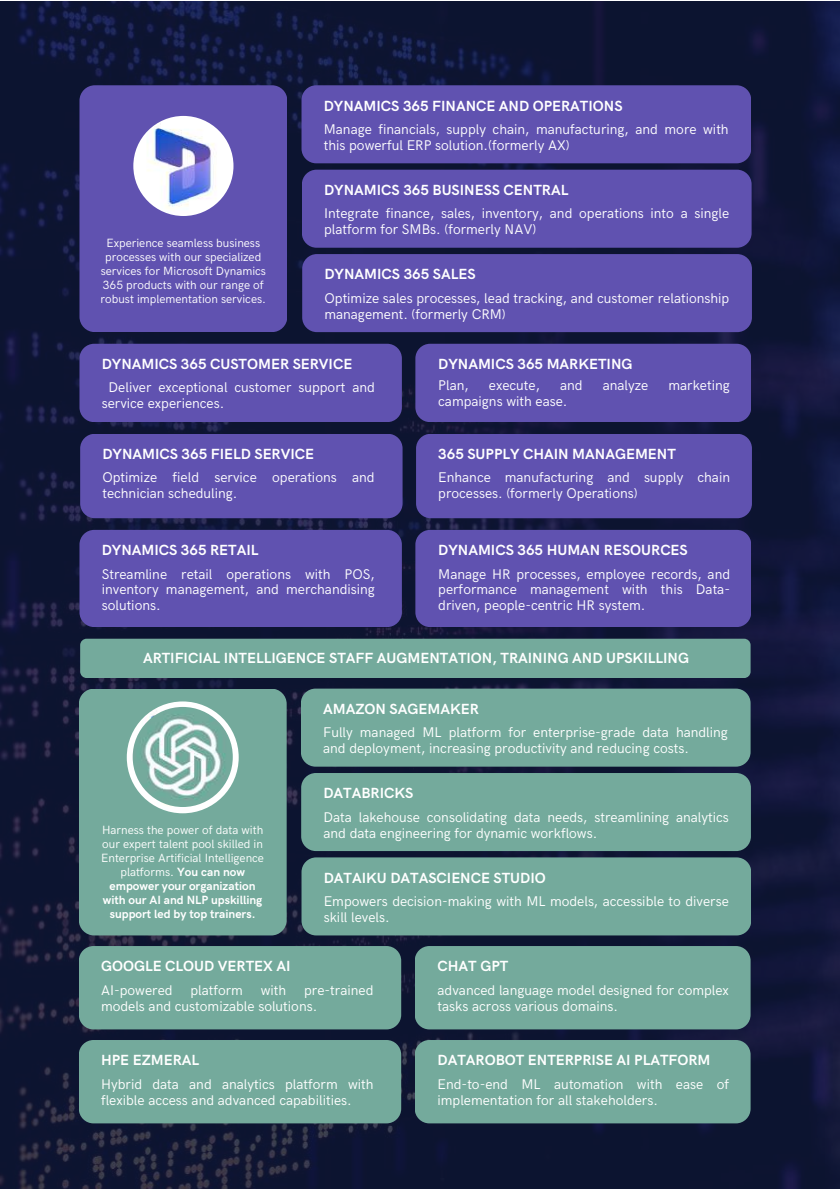
<style>
.page{position:relative;width:840px;height:1191px;background:#fff}
.page>*{position:absolute;margin:0;border:0;box-sizing:border-box;transform-origin:0 0}
.t1{font:700 14.8px "HK Grotesk";color:#fff}
.t2{font:14px/15.8px "HK Grotesk";color:#fff}
.t3{font:12px/14px "HK Grotesk";color:#fff;text-align:center}
.s1{font-weight:700}
</style>
<div class="page">
<img style="left:0;top:1px;width:839px;height:1187px">
<div style="left:79px;top:85px;width:208px;height:247px;background:#6052b0;border-radius:15px"></div>
<img style="left:133px;top:116px;width:100px;height:100px;border-radius:50%">
<div style="left:301px;top:85px;width:449px;height:78px;background:#6052b0;border-radius:15px"></div>
<div style="left:302px;top:170px;width:449px;height:78px;background:#6052b0;border-radius:15px"></div>
<div style="left:302px;top:254px;width:449px;height:78px;background:#6052b0;border-radius:15px"></div>
<div style="left:79px;top:344px;width:322px;height:78px;background:#6052b0;border-radius:15px"></div>
<div style="left:415px;top:344px;width:335px;height:78px;background:#6052b0;border-radius:15px"></div>
<div style="left:80px;top:434px;width:322px;height:84px;background:#6052b0;border-radius:15px"></div>
<div style="left:416px;top:434px;width:335px;height:84px;background:#6052b0;border-radius:15px"></div>
<div style="left:79px;top:530px;width:322px;height:97px;background:#6052b0;border-radius:15px"></div>
<div style="left:415px;top:530px;width:335px;height:97px;background:#6052b0;border-radius:15px"></div>
<div style="left:79px;top:688px;width:207px;height:247px;background:#74aa9c;border-radius:15px"></div>
<img style="left:127px;top:701px;width:111px;height:112px;border-radius:50%">
<img style="left:133px;top:707px;width:100px;height:100px;border-radius:50%">
<div style="left:301px;top:688px;width:449px;height:78px;background:#74aa9c;border-radius:15px"></div>
<div style="left:301px;top:773px;width:449px;height:78px;background:#74aa9c;border-radius:15px"></div>
<div style="left:301px;top:857px;width:449px;height:78px;background:#74aa9c;border-radius:15px"></div>
<div style="left:79px;top:946px;width:322px;height:83px;background:#74aa9c;border-radius:15px"></div>
<div style="left:414px;top:946px;width:336px;height:83px;background:#74aa9c;border-radius:15px"></div>
<div style="left:79px;top:1040px;width:322px;height:83px;background:#74aa9c;border-radius:15px"></div>
<div style="left:414px;top:1040px;width:336px;height:83px;background:#74aa9c;border-radius:15px"></div>
<div style="left:80px;top:638px;width:670px;height:40px;background:#74aa9c;border-radius:6px"></div>
<p class="t1" style="left:323px;top:97px;width:300px">DYNAMICS 365 FINANCE AND OPERATIONS</p>
<p class="t2" style="left:323px;top:122px;width:406px">Manage financials, supply chain, manufacturing, and more with this powerful ERP solution.(formerly AX)</p>
<p class="t1" style="left:324px;top:182px;width:245px">DYNAMICS 365 BUSINESS CENTRAL</p>
<p class="t2" style="left:324px;top:206px;width:406px">Integrate finance, sales, inventory, and operations into a single platform for SMBs. (formerly NAV)</p>
<p class="t1" style="left:324px;top:266px;width:152px">DYNAMICS 365 SALES</p>
<p class="t2" style="left:324px;top:291px;width:406px">Optimize sales processes, lead tracking, and customer relationship management. (formerly CRM)</p>
<p class="t1" style="left:102px;top:356px;width:252px">DYNAMICS 365 CUSTOMER SERVICE</p>
<p class="t2" style="left:102px;top:380px;width:274px;text-indent:7px">Deliver exceptional customer support and service experiences.</p>
<p class="t3" style="left:100px;top:236px;width:167px">Experience seamless business processes with our specialized services for Microsoft Dynamics<br>365 products with our range of robust implementation services.</p>
<p class="t1" style="left:438px;top:356px;width:196px">DYNAMICS 365 MARKETING</p>
<p class="t2" style="left:438px;top:378px;width:32px">Plan,</p>
<p class="t2" style="left:488px;top:378px;width:53px">execute,</p>
<p class="t2" style="left:559px;top:378px;width:24px">and</p>
<p class="t2" style="left:602px;top:378px;width:47px">analyze</p>
<p class="t2" style="left:668px;top:378px;width:63px">marketing</p>
<p class="t2" style="left:438px;top:394px;width:131px">campaigns with ease.</p>
<p class="t1" style="left:102px;top:446px;width:213px">DYNAMICS 365 FIELD SERVICE</p>
<p class="t2" style="left:102px;top:470px;width:273px">Optimize field service operations and technician scheduling.</p>
<p class="t1" style="left:102px;top:542px;width:158px">DYNAMICS 365 RETAIL</p>
<p class="t2" style="left:102px;top:566px;width:274px;text-align:justify">Streamline retail operations with POS, inventory management, and merchandising solutions.</p>
<p class="t1" style="left:438px;top:446px;width:239px">365 SUPPLY CHAIN MANAGEMENT</p>
<p class="t2" style="left:438px;top:470px;width:293px">Enhance manufacturing and supply chain processes. (formerly Operations)</p>
<p class="t1" style="left:438px;top:542px;width:251px">DYNAMICS 365 HUMAN RESOURCES</p>
<p class="t2" style="left:438px;top:566px;width:293px;text-align:justify">Manage HR processes, employee records, and performance management with this Data&shy;driven, people-centric HR system.</p>
<p class="t1" style="left:143px;top:650px;width:547px">ARTIFICIAL INTELLIGENCE STAFF AUGMENTATION, TRAINING AND UPSKILLING</p>
<p class="t3" style="left:101px;top:823px;width:164px">Harness the power of data with our expert talent pool skilled in<br>Enterprise Artificial Intelligence platforms. <span class="s1">You can now empower your organization with our AI and NLP upskilling support led by top trainers.</span></p>
<p class="t1" style="left:323px;top:700px;width:157px">AMAZON SAGEMAKER</p>
<p class="t2" style="left:323px;top:725px;width:406px">Fully managed ML platform for enterprise-grade data handling and deployment, increasing productivity and reducing costs.</p>
<p class="t1" style="left:323px;top:785px;width:91px">DATABRICKS</p>
<p class="t2" style="left:323px;top:809px;width:406px">Data lakehouse consolidating data needs, streamlining analytics and data engineering for dynamic workflows.</p>
<p class="t1" style="left:323px;top:869px;width:223px">DATAIKU DATASCIENCE STUDIO</p>
<p class="t2" style="left:323px;top:894px;width:406px">Empowers decision-making with ML models, accessible to diverse skill levels.</p>
<p class="t1" style="left:101px;top:958px;width:191px">GOOGLE CLOUD VERTEX AI</p>
<p class="t2" style="left:101px;top:982px;width:73px">AI-powered</p>
<p class="t2" style="left:190px;top:982px;width:54px">platform</p>
<p class="t2" style="left:261px;top:982px;width:27px">with</p>
<p class="t2" style="left:101px;top:982px;width:274px;text-indent:203px">pre-trained models and customizable solutions.</p>
<p class="t1" style="left:101px;top:1052px;width:100px">HPE EZMERAL</p>
<p class="t2" style="left:101px;top:1076px;width:274px">Hybrid data and analytics platform with flexible access and advanced capabilities.</p>
<p class="t1" style="left:437px;top:958px;width:72px">CHAT GPT</p>
<p class="t2" style="left:437px;top:982px;width:292px">advanced language model designed for complex tasks across various domains.</p>
<p class="t1" style="left:437px;top:1052px;width:274px">DATAROBOT ENTERPRISE AI PLATFORM</p>
<p class="t2" style="left:437px;top:1076px;width:293px">End-to-end ML automation with ease of implementation for all stakeholders.</p>
</div>
